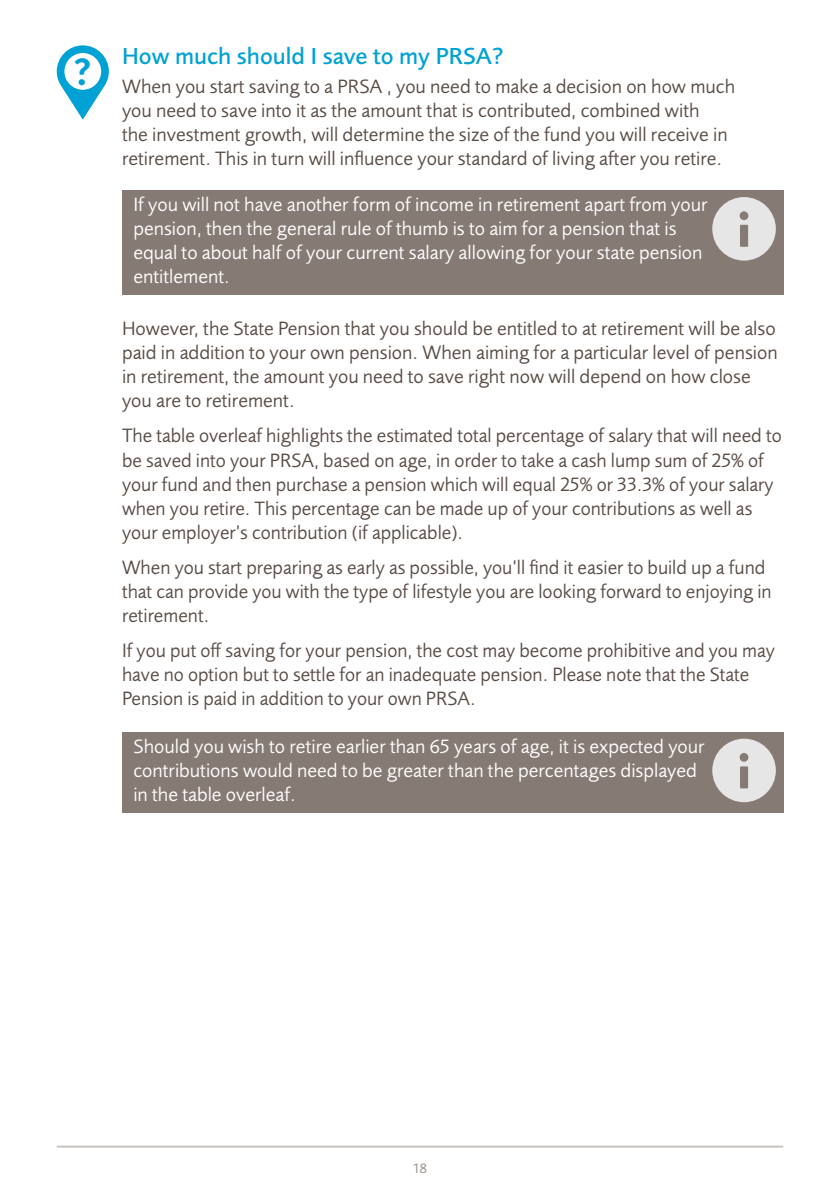
<style>
.page{position:relative;width:840px;height:1191px;background:#fff}
.page>*{position:absolute;margin:0;border:0;box-sizing:border-box;transform-origin:0 0}
.t1{font:700 37.8px "Brandon Grotesque";color:#00a1d4}
.t2{font:500 24px "Foundry Sans";color:#00a1d4}
.t3{font:20px/24px "Foundry Sans";color:#584b44}
.t4{font:20px/24px "Foundry Sans";color:#fff}
.t5{font:14px "Foundry Sans";color:#968c86}
</style>
<div class="page">
<hr style="left:57px;top:1145px;width:725px;height:2px;background:#c9c2bf">
<div style="left:122px;top:190px;width:660px;height:105px;background:#867a74"></div>
<svg style="left:712px;top:197px;width:63px;height:64px"></svg>
<div style="left:122px;top:731px;width:660px;height:81px;background:#867a74"></div>
<svg style="left:712px;top:738px;width:63px;height:64px"></svg>
<svg style="left:57px;top:45px;width:52px;height:75px"></svg>
<div style="left:64px;top:53px;width:37px;height:37px;background:#fff;border-radius:50%"></div>
<h1 class="t1" style="left:74px;top:46px;width:18px">?</h1>
<p class="t2" style="left:122px;top:42px;width:383px">How much should I save to my PRSA?</p>
<p class="t3" style="left:122px;top:75px;width:614px">When you start saving to a PRSA , you need to make a decision on how much you need to save into it as the amount that is contributed, combined with<br>the investment growth, will determine the size of the fund you will receive in retirement. This in turn will influence your standard of living after you retire.</p>
<p class="t4" style="left:133px;top:193px;width:575px">If you will not have another form of income in retirement apart from your pension, then the general rule of thumb is to aim for a pension that is equal to about half of your current salary allowing for your state pension entitlement.</p>
<p class="t3" style="left:122px;top:317px;width:656px">However, the State Pension that you should be entitled to at retirement will be also paid in addition to your own pension. When aiming for a particular level of pension in retirement, the amount you need to save right now will depend on how close you are to retirement.</p>
<p class="t3" style="left:122px;top:424px;width:661px">The table overleaf highlights the estimated total percentage of salary that will need to be saved into your PRSA, based on age, in order to take a cash lump sum of 25% of your fund and then purchase a pension which will equal 25% or 33.3% of your salary when you retire. This percentage can be made up of your contributions as well as your employer’s contribution (if applicable).</p>
<p class="t3" style="left:122px;top:555px;width:650px">When you start preparing as early as possible, you’ll find it easier to build up a fund that can provide you with the type of lifestyle you are looking forward to enjoying in retirement.</p>
<p class="t3" style="left:122px;top:639px;width:654px">If you put off saving for your pension, the cost may become prohibitive and you may have no option but to settle for an inadequate pension. Please note that the State<br>Pension is paid in addition to your own PRSA.</p>
<p class="t4" style="left:133px;top:734px;width:572px">Should you wish to retire earlier than 65 years of age, it is expected your contributions would need to be greater than the percentages displayed in the table overleaf.</p>
<p class="t5" style="left:413px;top:1161px;width:16px">18</p>
</div>
